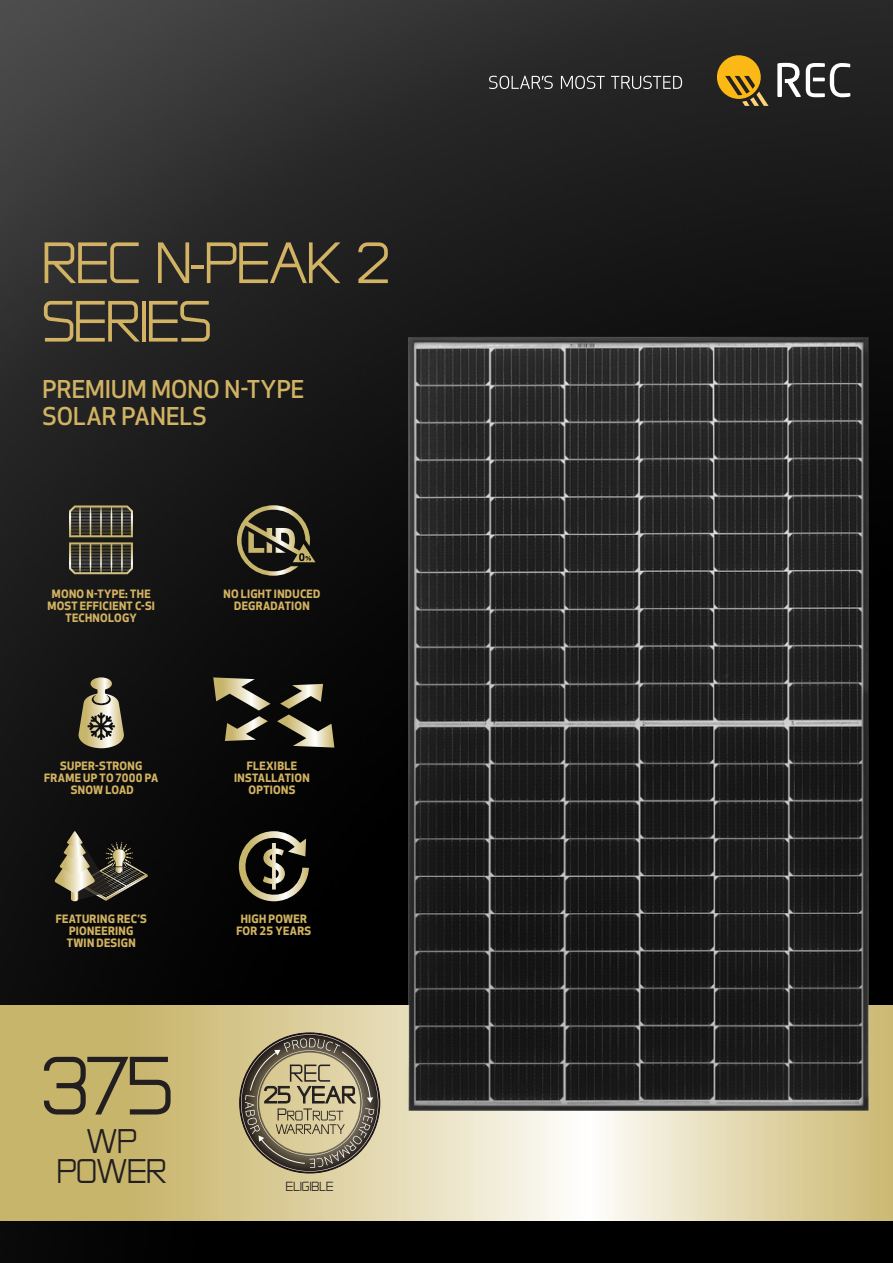
<style>
.page{position:relative;width:893px;height:1263px;background:#fff}
.page>*{position:absolute;margin:0;border:0;box-sizing:border-box;transform-origin:0 0}
.t1{font:97.95px "REC Tech 2011";color:#231f20}
.t2{font:69px "REC Tech 2011";letter-spacing:-.01em;color:#d2b363}
.front_body{font:40.65px/30px "REC Tech 2011";color:#231f20;text-align:center}
.Subheading{font:500 24px "Apex New";letter-spacing:.005em;color:#d2b363}
.Body_Text{font:15.75px "REC Tech 2011";letter-spacing:.005em;color:#231f20}
.Body_Text-2{font:700 11.25px/12px "Apex New";letter-spacing:.025em;color:#d2b362;text-align:center}
</style>
<div class="page">
<img style="left:0;top:0;width:893px;height:1263px">
<svg style="left:0;top:1006px;width:893px;height:214px;background:#d0c082"></svg>
<svg style="left:717px;top:55px;width:52px;height:51px;background:#94721f"></svg>
<svg style="left:777px;top:63px;width:73px;height:34px"></svg>
<svg style="left:489px;top:76px;width:64px;height:13px"></svg>
<svg style="left:561px;top:76px;width:44px;height:13px"></svg>
<svg style="left:611px;top:76px;width:71px;height:13px"></svg>
<svg style="left:225px;top:716px;width:43px;height:25px"></svg>
<svg style="left:277px;top:684px;width:38px;height:64px;background:#5a5648"></svg>
<svg style="left:213px;top:677px;width:58px;height:33px;background:#6c6753"></svg>
<svg style="left:79px;top:677px;width:45px;height:71px;background:#8a846a"></svg>
<svg style="left:55px;top:831px;width:93px;height:70px;background:#4f4c3f"></svg>
<svg style="left:237px;top:505px;width:78px;height:71px;background:#4c4735"></svg>
<svg style="left:69px;top:505px;width:64px;height:69px;background:#5a5645"></svg>
<svg style="left:239px;top:831px;width:70px;height:70px;background:#534e3e"></svg>
<svg style="left:239px;top:1032px;width:76px;height:142px;background:#9d926f"></svg>
<img style="left:315px;top:238px;width:578px;height:962px">
<p class="t2" style="left:43px;top:231px;width:348px">REC N-PEAK 2</p>
<p class="t2" style="left:43px;top:289px;width:170px">SERIES</p>
<p class="Subheading" style="left:43px;top:373px;width:263px">PREMIUM MONO N-TYPE</p>
<p class="Subheading" style="left:43px;top:400px;width:166px">SOLAR PANELS</p>
<p class="Body_Text-2" style="left:47px;top:587px;width:109px">MONO N-TYPE: THE<br>MOST EFFICIENT C-SI<br>TECHNOLOGY</p>
<p class="Body_Text-2" style="left:223px;top:587px;width:99px">NO LIGHT INDUCED<br>DEGRADATION</p>
<p class="Body_Text-2" style="left:44px;top:759px;width:116px">SUPER-STRONG<br>FRAME UP TO 7000 PA<br>SNOW LOAD</p>
<p class="Body_Text-2" style="left:56px;top:913px;width:93px">FEATURING REC’S<br>PIONEERING<br>TWIN DESIGN</p>
<p class="t1" style="left:42px;top:1040px;width:132px">375</p>
<p class="front_body" style="left:57px;top:1124px;width:111px">WP<br>POWER</p>
<p class="Body_Text-2" style="left:234px;top:759px;width:77px">FLEXIBLE<br>INSTALLATION<br>OPTIONS</p>
<p class="Body_Text-2" style="left:236px;top:913px;width:76px">HIGH POWER<br>FOR 25 YEARS</p>
<p class="Body_Text" style="left:286px;top:1179px;width:49px">ELIGIBLE</p>
</div>
